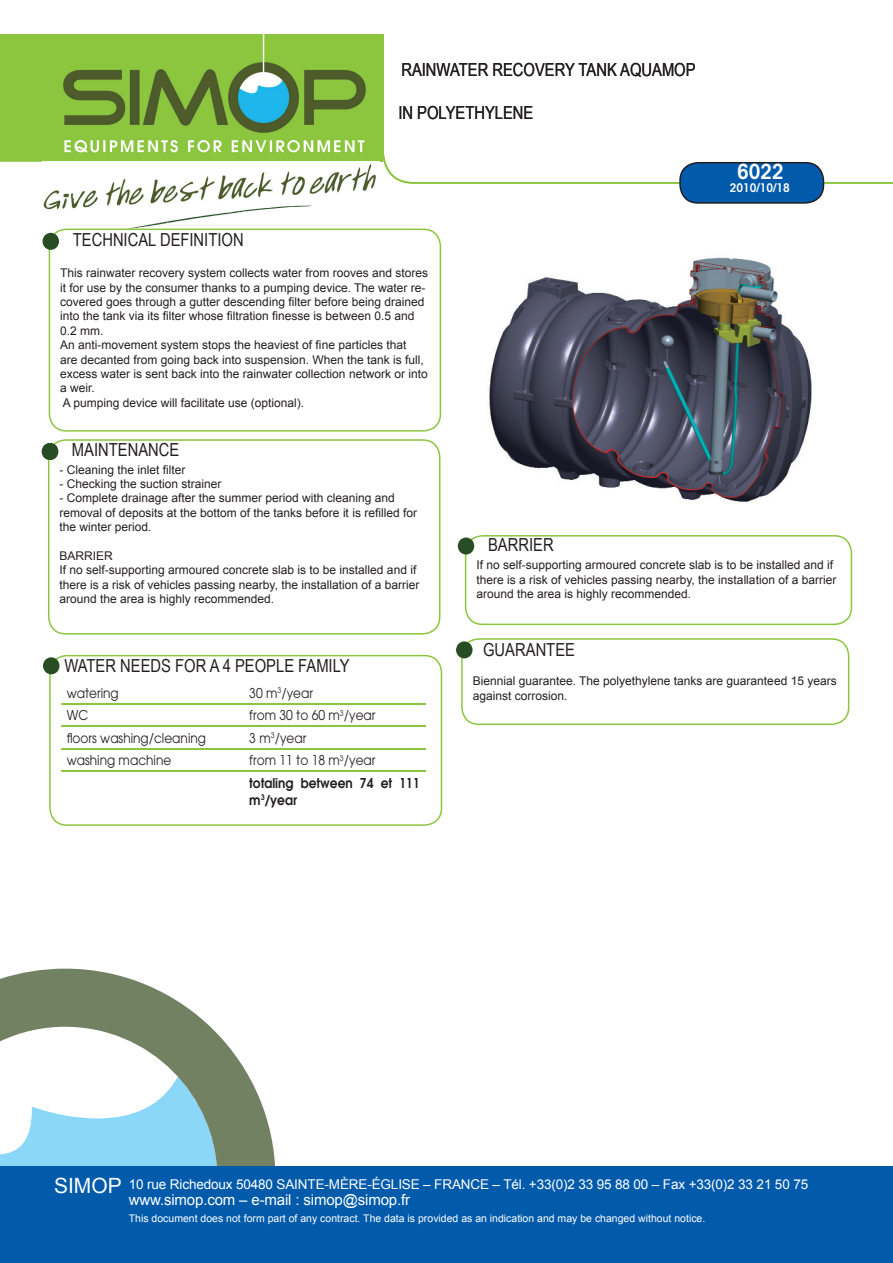
<style>
.page{position:relative;width:893px;height:1263px;background:#fff}
.page>*{position:absolute;margin:0;border:0;box-sizing:border-box;transform-origin:0 0}
.t1{font:600 condensed 21px "Avant Garde";color:#fff}
.t2{font:18px "Arial Narrow";color:#231f20}
.t3{font:15px "Arial";letter-spacing:-.01em;color:#fff}
.t4{font:13.5px "Arial";letter-spacing:-.01em;color:#fff}
.t5{font:13.5px "Avant Garde";color:#231f20;scale:.9 1}
.t6{font:600 13.5px/22.8px "Avant Garde";color:#231f20;scale:.9 1}
.t7{font:12px/14.4px "Arial";color:#231f20}
.t8{font:600 condensed 12px "Avant Garde";color:#fff}
.t9{font:10.5px "Arial";color:#fff}
.s1{font-weight:400}
.s2{font-size:21px}
</style>
<div class="page">
<div style="left:0;top:34px;width:48px;height:128px;background:#8bc63e"></div>
<img style="left:48px;top:34px;width:334px;height:128px">
<img style="left:43px;top:164px;width:333px;height:64px">
<svg style="left:382px;top:34px;width:511px;height:150px"></svg>
<svg style="left:0;top:969px;width:275px;height:197px"></svg>
<div style="left:0;top:1166px;width:893px;height:97px;background:#015aaa"></div>
<svg style="left:679px;top:162px;width:145px;height:42px"></svg>
<svg style="left:49px;top:229px;width:392px;height:203px"></svg>
<svg style="left:43px;top:233px;width:16px;height:17px"></svg>
<svg style="left:458px;top:535px;width:394px;height:90px"></svg>
<svg style="left:48px;top:439px;width:392px;height:196px"></svg>
<svg style="left:456px;top:638px;width:393px;height:87px"></svg>
<img style="left:489px;top:257px;width:323px;height:245px">
<svg style="left:49px;top:655px;width:393px;height:171px"></svg>
<svg style="left:42px;top:443px;width:16px;height:17px"></svg>
<svg style="left:43px;top:657px;width:16px;height:17px"></svg>
<h2 class="t2" style="left:73px;top:226px;width:172px">TECHNICAL DEFINITION</h2>
<h2 class="t2" style="left:401px;top:56px;width:296px">RAINWATER RECOVERY TANK AQUAMOP</h2>
<h2 class="t2" style="left:398px;top:99px;width:137px">IN POLYETHYLENE</h2>
<p class="t7" style="left:60px;top:266px;width:370px">This rainwater recovery system collects water from rooves and stores it for use by the consumer thanks to a pumping device. The water re&shy;covered goes through a gutter descending filter before being drained into the tank via its filter whose filtration finesse is between 0.5 and 0.2 mm.<br>An anti-movement system stops the heaviest of fine particles that<br>are decanted from going back into suspension. When the tank is full, excess water is sent back into the rainwater collection network or into a weir.<br>A pumping device will facilitate use (optional).</p>
<h2 class="t2" style="left:72px;top:437px;width:109px">MAINTENANCE</h2>
<h1 class="t1" style="left:737px;top:159px;width:48px">6022</h1>
<p class="t8" style="left:730px;top:180px;width:62px">2010/10/18</p>
<p class="t7" style="left:59px;top:462px;width:128px">- Cleaning the inlet filter</p>
<p class="t7" style="left:59px;top:477px;width:164px">- Checking the suction strainer</p>
<p class="t7" style="left:59px;top:491px;width:359px">- Complete drainage after the summer period with cleaning and removal of deposits at the bottom of the tanks before it is refilled for the winter period.</p>
<p class="t7" style="left:59px;top:549px;width:361px">BARRIER<br>If no self-supporting armoured concrete slab is to be installed and if there is a risk of vehicles passing nearby, the installation of a barrier around the area is highly recommended.</p>
<h2 class="t2" style="left:64px;top:653px;width:287px">WATER NEEDS FOR A 4 PEOPLE FAMILY</h2>
<p class="t5" style="left:67px;top:685px;width:59px">watering</p>
<p class="t5" style="left:249px;top:685px;width:72px">30 m<sup>3</sup>/year</p>
<p class="t5" style="left:67px;top:707px;width:25px">WC</p>
<p class="t5" style="left:249px;top:707px;width:142px">from 30 to 60 m<sup>3</sup>/year</p>
<p class="t5" style="left:67px;top:730px;width:156px">floors washing/cleaning</p>
<p class="t5" style="left:249px;top:730px;width:65px">3 m<sup>3</sup>/year</p>
<p class="t5" style="left:67px;top:752px;width:118px">washing machine</p>
<p class="t6" style="left:249px;top:749px;width:191px"><span class="s1">from 11 to 18 m</span><sup>3</sup><span class="s1">/year </span>totaling between 74 et 111</p>
<p class="t6" style="left:249px;top:788px;width:55px">m<sup>3</sup>/year</p>
<h2 class="t2" style="left:488px;top:531px;width:67px">BARRIER</h2>
<p class="t7" style="left:476px;top:558px;width:361px">If no self-supporting armoured concrete slab is to be installed and if there is a risk of vehicles passing nearby, the installation of a barrier around the area is highly recommended.</p>
<h2 class="t2" style="left:483px;top:636px;width:93px">GUARANTEE</h2>
<p class="t7" style="left:473px;top:674px;width:365px">Biennial guarantee. The polyethylene tanks are guaranteed 15 years against corrosion.</p>
<p class="t4" style="left:54px;top:1175px;width:756px"><span class="s2">SIMOP</span> 10 rue Richedoux 50480 SAINTE-MÈRE-ÉGLISE – FRANCE – Tél. +33(0)2 33 95 88 00 – Fax +33(0)2 33 21 50 75</p>
<p class="t3" style="left:129px;top:1190px;width:283px">www.simop.com – e-mail : simop@simop.fr</p>
<p class="t9" style="left:129px;top:1211px;width:578px">This document does not form part of any contract. The data is provided as an indication and may be changed without notice.</p>
</div>
